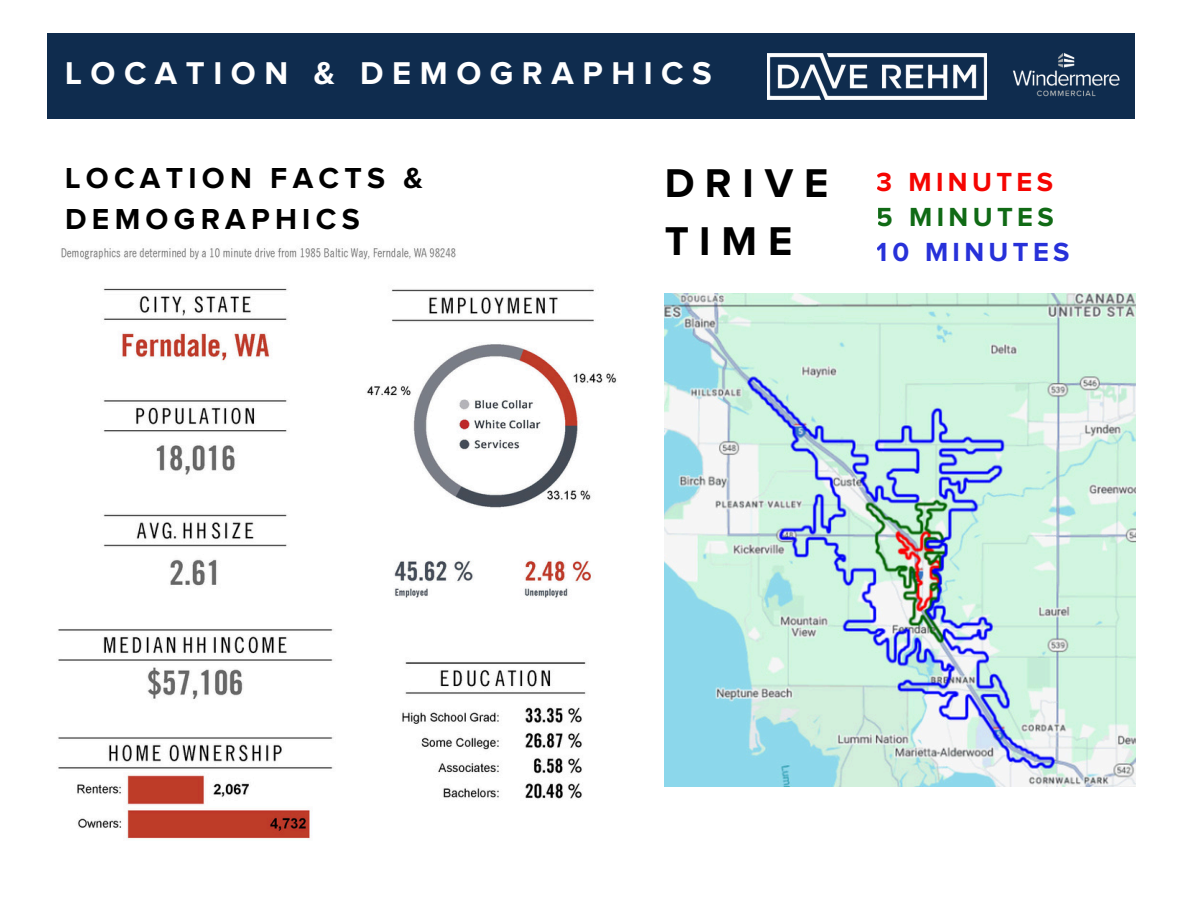
<style>
.page{position:relative;width:1188px;height:918px;background:#fff}
.page>*{position:absolute;margin:0;border:0;box-sizing:border-box;transform-origin:0 0}
.t1{font:700 41.7px/57.8px "Proxima Nova";letter-spacing:.26em;color:#000}
.t2{font:700 32.7px "Proxima Nova";letter-spacing:.26em;color:#fff}
.t3{font:700 30px/41.7px "Proxima Nova";letter-spacing:.175em;color:#000}
.t4{font:700 27.15px "Proxima Nova";letter-spacing:.16em;color:#2731d9}
.t5{font:700 27.15px "Proxima Nova";letter-spacing:.16em;color:#f50502}
.t6{font:700 27.15px "Proxima Nova";letter-spacing:.16em;color:#106a15}
</style>
<div class="page">
<img style="left:58px;top:248px;width:559px;height:591px">
<div style="left:47px;top:34px;width:1087px;height:85px;background:#0f2c4e"></div>
<img style="left:1013px;top:53px;width:107px;height:44px">
<img style="left:767px;top:53px;width:220px;height:46px">
<img style="left:664px;top:293px;width:471px;height:493px">
<p class="t2" style="left:65px;top:58px;width:648px">LOCATION &amp; DEMOGRAPHICS</p>
<p class="t3" style="left:65px;top:158px;width:359px">LOCATION FACTS &amp;<br>DEMOGRAPHICS</p>
<h1 class="t1" style="left:664px;top:156px;width:166px">DRIVE<br>TIME</h1>
<p class="t5" style="left:877px;top:169px;width:178px">3 MINUTES</p>
<p class="t6" style="left:877px;top:205px;width:178px">5 MINUTES</p>
<p class="t4" style="left:877px;top:240px;width:194px">10 MINUTES</p>
</div>
